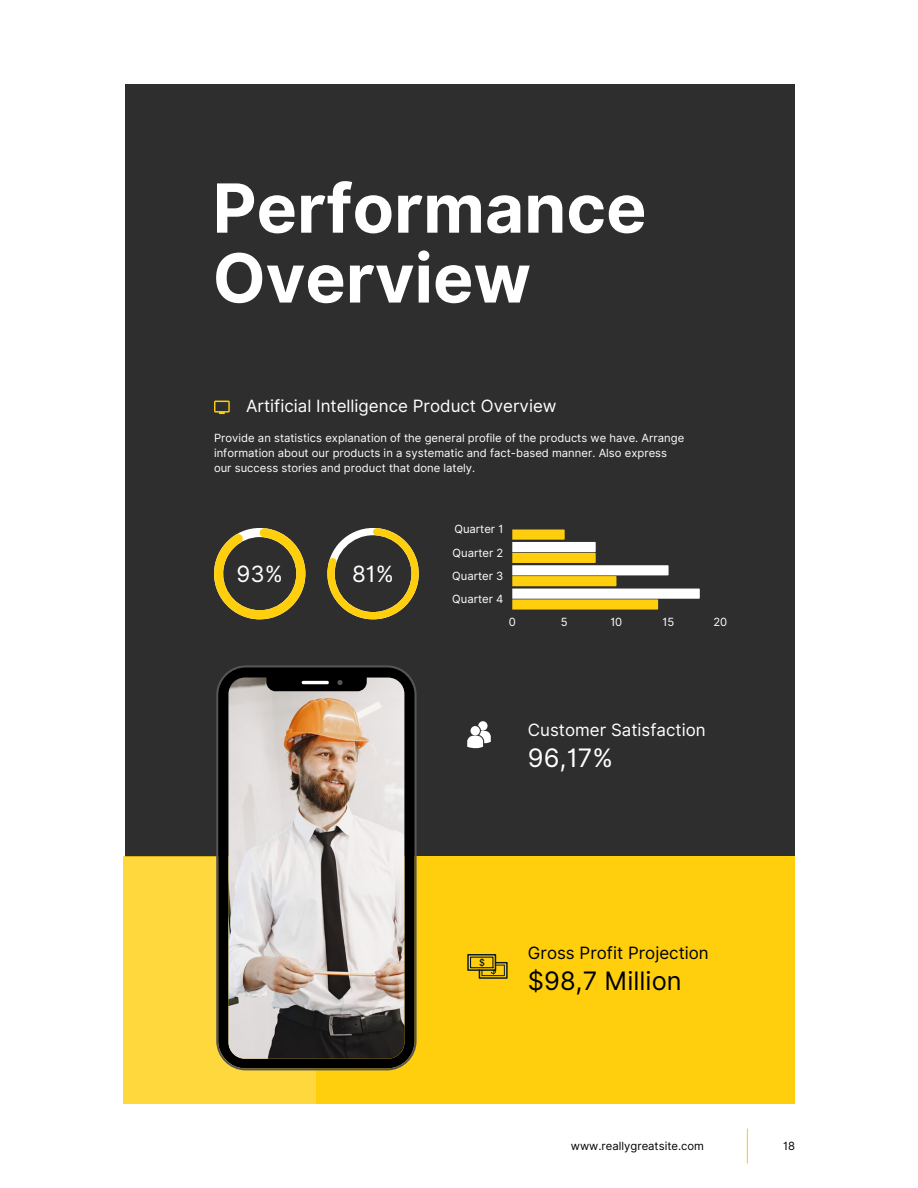
<style>
.page{position:relative;width:918px;height:1188px;background:#fff}
.page>*{position:absolute;margin:0;border:0;box-sizing:border-box;transform-origin:0 0}
.t1{font:700 67.8px "Inter";color:#fff}
.t2{font:25.35px "Inter";color:#000}
.t3{font:25.35px "Inter";color:#fff}
.t4{font:22.35px "Inter";color:#fff}
.t5{font:16.95px "Inter";color:#fff}
.t6{font:16.95px "Inter";color:#000}
.t7{font:11.25px "Inter";color:#fff}
.t8{font:11.25px "Inter";color:#000}
</style>
<div class="page">
<div style="left:125px;top:84px;width:670px;height:773px;background:#2e2e2e"></div>
<div style="left:316px;top:857px;width:479px;height:247px;background:#ffcf0d"></div>
<div style="left:123px;top:857px;width:193px;height:247px;background:#ffd83d"></div>
<svg style="left:214px;top:401px;width:16px;height:13px"></svg>
<svg style="left:467px;top:721px;width:24px;height:27px"></svg>
<svg style="left:467px;top:954px;width:41px;height:25px"></svg>
<svg style="left:512px;top:530px;width:188px;height:80px"></svg>
<svg style="left:216px;top:665px;width:201px;height:405px;background:#a09892"></svg>
<svg style="left:214px;top:528px;width:91px;height:91px"></svg>
<svg style="left:327px;top:528px;width:92px;height:91px"></svg>
<hr style="left:747px;top:1129px;width:1px;height:34px;background:#ffcf0d">
<p class="t1" style="left:213px;top:168px;width:435px">Performance</p>
<p class="t1" style="left:213px;top:237px;width:320px">Overview</p>
<p class="t5" style="left:246px;top:396px;width:312px">Artificial Intelligence Product Overview</p>
<p class="t7" style="left:214px;top:431px;width:472px">Provide an statistics explanation of the general profile of the products we have. Arrange</p>
<p class="t7" style="left:214px;top:446px;width:455px">information about our products in a systematic and fact-based manner. Also express</p>
<p class="t7" style="left:214px;top:461px;width:263px">our success stories and product that done lately.</p>
<p class="t4" style="left:237px;top:560px;width:48px">93%</p>
<p class="t4" style="left:352px;top:560px;width:43px">81%</p>
<p class="t7" style="left:454px;top:522px;width:50px">Quarter 1</p>
<p class="t7" style="left:453px;top:546px;width:52px">Quarter 2</p>
<p class="t7" style="left:452px;top:569px;width:53px">Quarter 3</p>
<p class="t7" style="left:452px;top:592px;width:53px">Quarter 4</p>
<p class="t7" style="left:509px;top:615px;width:9px">0</p>
<p class="t7" style="left:561px;top:615px;width:8px">5</p>
<p class="t7" style="left:610px;top:615px;width:14px">10</p>
<p class="t7" style="left:662px;top:615px;width:13px">15</p>
<p class="t7" style="left:714px;top:615px;width:15px">20</p>
<p class="t5" style="left:528px;top:720px;width:179px">Customer Satisfaction</p>
<p class="t3" style="left:528px;top:743px;width:87px">96,17%</p>
<p class="t6" style="left:528px;top:942px;width:182px">Gross Profit Projection</p>
<p class="t2" style="left:528px;top:966px;width:155px">$98,7 Million</p>
<p class="t8" style="left:571px;top:1139px;width:135px">www.reallygreatsite.com</p>
<p class="t8" style="left:783px;top:1139px;width:13px">18</p>
</div>
